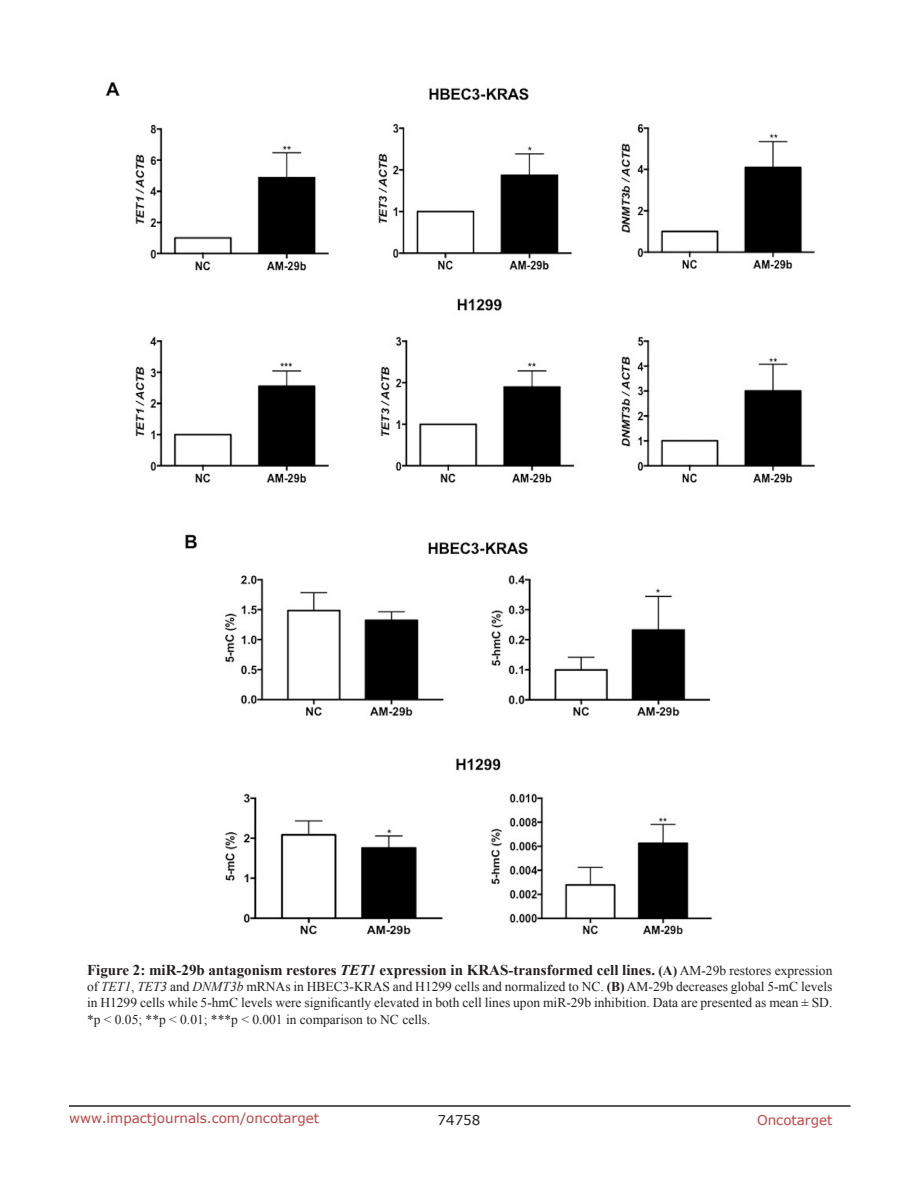
<style>
.page{position:relative;width:918px;height:1188px;background:#fff}
.page>*{position:absolute;margin:0;border:0;box-sizing:border-box;transform-origin:0 0}
.figuretext{font:700 15px "Times New Roman";color:#231f20}
.figuretext-2{font:13.5px/16.2px "Times New Roman";color:#231f20;text-align:justify}
.t1{font:13.5px "Verdana";color:#c24141}
.t2{font:13.5px "Verdana";color:#231f20}
.s1{font-style:italic}
.s2{font-size:13.5px}
.s3{font-weight:400;font-size:13.5px}
.s4{font-weight:700}
</style>
<div class="page">
<hr style="left:69px;top:1105px;width:781px;height:2px;background:#231f20">
<img style="left:105px;top:81px;width:710px;height:854px">
<p class="figuretext" style="left:87px;top:960px;width:747px">Figure 2: miR-29b antagonism restores <span class="s1">TET1</span> expression in KRAS-transformed cell lines. <span class="s2">(A)</span> <span class="s3">AM-29b restores expression</span></p>
<p class="figuretext-2" style="left:87px;top:978px;width:747px">of <span class="s1">TET1</span>, <span class="s1">TET3</span> and <span class="s1">DNMT3b</span> mRNAs in HBEC3-KRAS and H1299 cells and normalized to NC. <span class="s4">(B)</span> AM-29b decreases global 5-mC levels in H1299 cells while 5-hmC levels were significantly elevated in both cell lines upon miR-29b inhibition. Data are presented as mean ± SD. *p &lt; 0.05; **p &lt; 0.01; ***p &lt; 0.001 in comparison to NC cells.</p>
<p class="t1" style="left:69px;top:1109px;width:252px">www.impactjournals.com/oncotarget</p>
<p class="t2" style="left:438px;top:1111px;width:44px">74758</p>
<p class="t1" style="left:757px;top:1111px;width:77px">Oncotarget</p>
</div>
